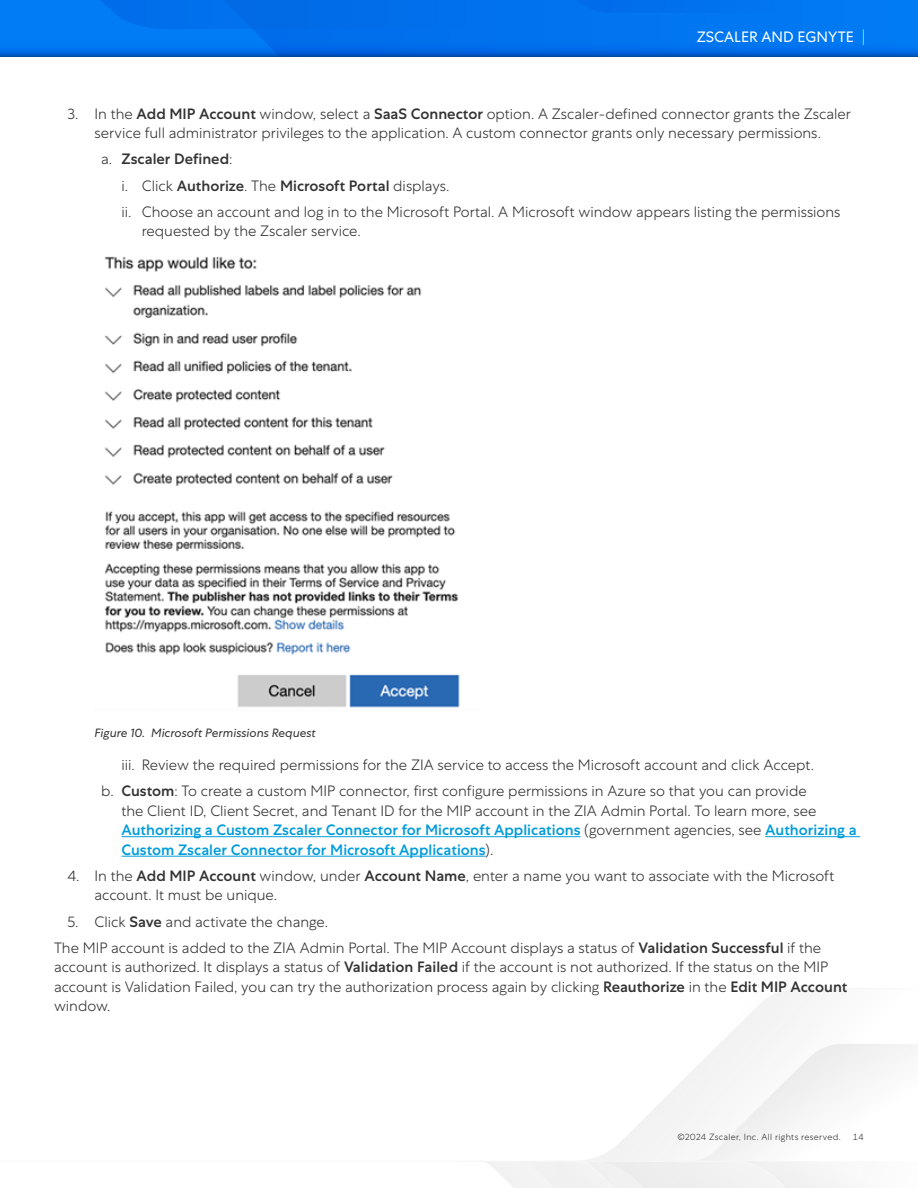
<style>
.page{position:relative;width:918px;height:1188px;background:#fff}
.page>*{position:absolute;margin:0;border:0;box-sizing:border-box;transform-origin:0 0}
.Paragraph{font:300 15px/19.5px "Centra No 1";color:#343333}
.t1{font:500 15px "Centra No 1";color:#343333}
.t2{font:15px "Centra No 1";color:#fff}
.t3{font:italic 12px "Centra No 1";color:#343333}
.t4{font:300 9px "Centra No 1";letter-spacing:.035em;color:#343333}
.t5{font:300 9px "Centra Mono";color:#343333}
.s1{font-weight:500}
.s2{font-weight:300}
.s3{font-weight:500;color:#009cda}
</style>
<div class="page">
<div style="left:0;top:0;width:918px;height:57px;background:#017cf5"></div>
<svg style="left:0;top:50px;width:39px;height:7px"></svg>
<svg style="left:487px;top:988px;width:429px;height:200px"></svg>
<hr style="left:0;top:1161px;width:460px;height:1px;background:#b3b3b3">
<hr style="left:459px;top:1161px;width:261px;height:1px;background:#b3b3b3">
<svg style="left:39px;top:0;width:879px;height:57px"></svg>
<hr style="left:122px;top:836px;width:459px;height:1px;background:#009cda">
<hr style="left:765px;top:836px;width:95px;height:1px;background:#009cda">
<hr style="left:122px;top:856px;width:364px;height:1px;background:#009cda">
<img style="left:104px;top:256px;width:356px;height:452px">
<p class="t2" style="left:697px;top:29px;width:19px">ZSCALER</p>
<p class="t2" style="left:762px;top:29px;width:12px">AND</p>
<p class="t2" style="left:798px;top:29px;width:19px">EGNYTE</p>
<p class="Paragraph" style="left:68px;top:104px;width:785px;text-align:center">3. In the <span class="s1">Add MIP Account</span> window, select a <span class="s1">SaaS Connector</span> option. A Zscaler-defined connector grants the Zscaler service full administrator privileges to the application. A custom connector grants only necessary permissions.</p>
<p class="t1" style="left:101px;top:150px;width:133px"><span class="s2">a.</span> Zscaler Defined<span class="s2">:</span></p>
<p class="t1" style="left:122px;top:177px;width:330px"><span class="s2">i. Click</span> Authorize<span class="s2">. The</span> Microsoft Portal <span class="s2">displays.</span></p>
<p class="Paragraph" style="left:142px;top:202px;width:700px;text-indent:-20px">ii. Choose an account and log in to the Microsoft Portal. A Microsoft window appears listing the permissions requested by the Zscaler service.</p>
<p class="t3" style="left:94px;top:726px;width:223px">Figure 10. Microsoft Permissions Request</p>
<p class="Paragraph" style="left:122px;top:755px;width:694px">iii. Review the required permissions for the ZIA service to access the Microsoft account and click Accept.</p>
<p class="Paragraph" style="left:122px;top:781px;width:737px;text-indent:-20px">b. <span class="s1">Custom</span>: To create a custom MIP connector, first configure permissions in Azure so that you can provide<br>the Client ID, Client Secret, and Tenant ID for the MIP account in the ZIA Admin Portal. To learn more, see <span class="s3">Authorizing a Custom Zscaler Connector for Microsoft Applications</span> (government agencies, see <span class="s3">Authorizing a Custom Zscaler Connector for Microsoft Applications</span>).</p>
<p class="Paragraph" style="left:94px;top:866px;width:741px;text-indent:-27px">4. In the <span class="s1">Add MIP Account</span> window, under <span class="s1">Account Name</span>, enter a name you want to associate with the Microsoft account. It must be unique.</p>
<p class="Paragraph" style="left:68px;top:912px;width:262px">5. Click <span class="s1">Save</span> and activate the change.</p>
<p class="Paragraph" style="left:54px;top:938px;width:795px">The MIP account is added to the ZIA Admin Portal. The MIP Account displays a status of <span class="s1">Validation Successful</span> if the account is authorized. It displays a status of <span class="s1">Validation Failed</span> if the account is not authorized. If the status on the MIP account is Validation Failed, you can try the authorization process again by clicking <span class="s1">Reauthorize</span> in the <span class="s1">Edit MIP Account </span>window.</p>
<p class="t4" style="left:677px;top:1132px;width:165px">©2024 Zscaler, Inc. All rights reserved.</p>
<p class="t5" style="left:852px;top:1132px;width:13px">14</p>
</div>
